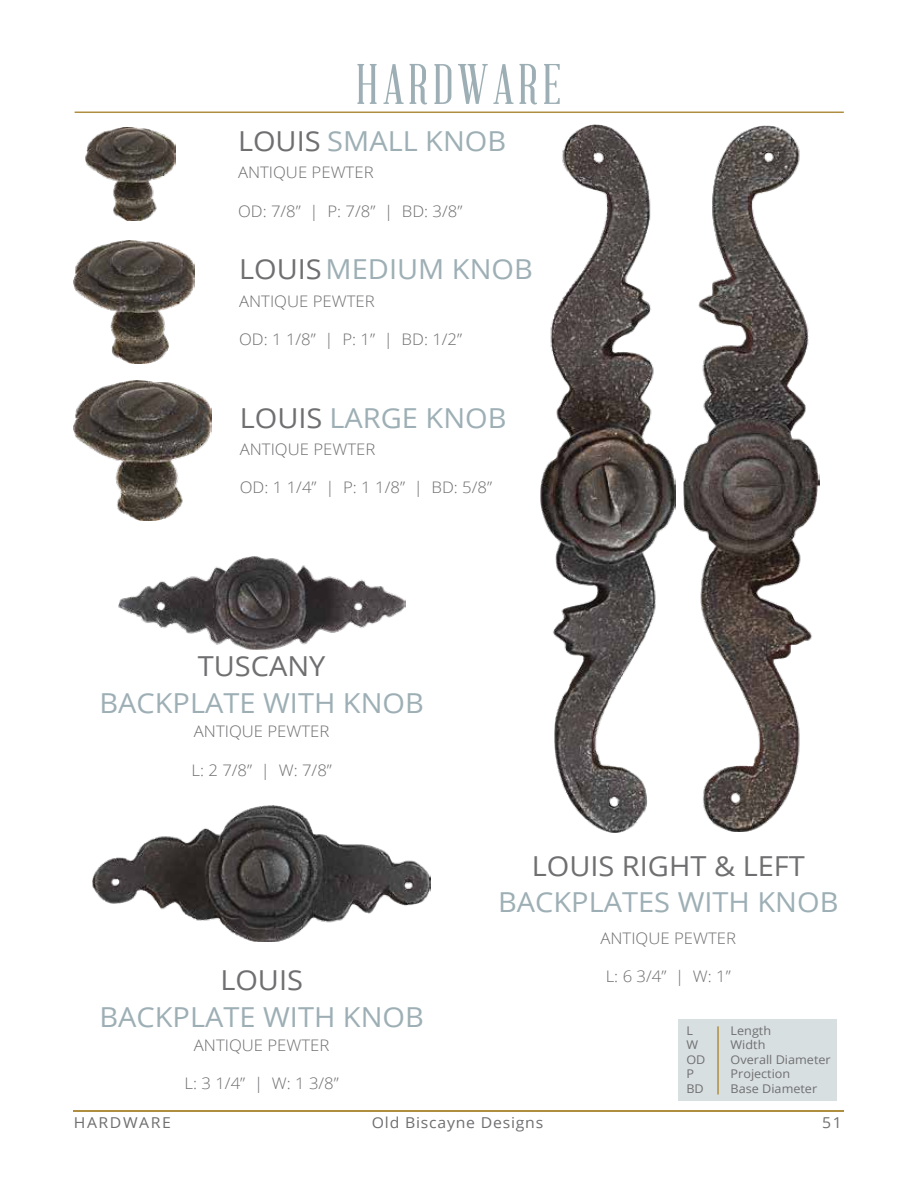
<style>
.page{position:relative;width:918px;height:1188px;background:#fff}
.page>*{position:absolute;margin:0;border:0;box-sizing:border-box;transform-origin:0 0}
.t1{font:55.95px "Abraham Lincoln";letter-spacing:.075em;color:#9dafb5}
.t2{font:27.6px "Open Sans";color:#9dafb5;scale:1.05 1}
.t3{font:27.6px "Open Sans";color:#6f6f71;scale:1.05 1}
.t4{font:300 15.9px "Open Sans";color:#6f6f71;scale:1.05 1}
.t5{font:15px "Open Sans";letter-spacing:.05em;color:#6f6f71;scale:1.05 1}
.t6{font:15px "Open Sans";letter-spacing:.1em;color:#6f6f71;scale:1.05 1}
.t7{font:12px/14.4px "Open Sans";color:#6f6f71;scale:1.05 1}
.s1{color:#6f6f71}
</style>
<div class="page">
<hr style="left:74px;top:1110px;width:770px;height:1px;background:#b08e3f">
<hr style="left:75px;top:112px;width:769px;height:1px;background:#b08e3f">
<img style="left:93px;top:805px;width:338px;height:136px">
<img style="left:683px;top:126px;width:137px;height:706px">
<img style="left:540px;top:125px;width:136px;height:708px">
<img style="left:74px;top:241px;width:120px;height:123px">
<img style="left:85px;top:128px;width:90px;height:92px">
<img style="left:74px;top:381px;width:137px;height:140px">
<img style="left:118px;top:557px;width:287px;height:93px">
<div style="left:678px;top:1019px;width:159px;height:82px;background:#d8dfe1"></div>
<hr style="left:717px;top:1026px;width:2px;height:69px;background:#b08e3f">
<h1 class="t1" style="left:356px;top:55px;width:207px">HARDWARE</h1>
<h2 class="t2" style="left:238px;top:122px;width:257px"><span class="s1">LOUIS</span> SMALL KNOB</h2>
<p class="t4" style="left:238px;top:162px;width:131px">ANTIQUE PEWTER</p>
<p class="t4" style="left:238px;top:200px;width:215px">OD: 7/8” | P: 7/8” | BD: 3/8”</p>
<h2 class="t2" style="left:239px;top:250px;width:281px"><span class="s1">LOUIS</span>MEDIUM KNOB</h2>
<p class="t4" style="left:239px;top:290px;width:131px">ANTIQUE PEWTER</p>
<p class="t4" style="left:239px;top:328px;width:214px">OD: 1 1/8” | P: 1” | BD: 1/2”</p>
<h2 class="t2" style="left:240px;top:399px;width:256px"><span class="s1">LOUIS</span> LARGE KNOB</h2>
<p class="t4" style="left:240px;top:439px;width:131px">ANTIQUE PEWTER</p>
<p class="t4" style="left:240px;top:477px;width:242px">OD: 1 1/4” | P: 1 1/8” | BD: 5/8”</p>
<h2 class="t3" style="left:198px;top:647px;width:123px">TUSCANY</h2>
<h2 class="t2" style="left:99px;top:684px;width:311px">BACKPLATE WITH KNOB</h2>
<p class="t4" style="left:194px;top:721px;width:131px">ANTIQUE PEWTER</p>
<p class="t4" style="left:192px;top:759px;width:135px">L: 2 7/8” | W: 7/8”</p>
<h2 class="t3" style="left:532px;top:847px;width:262px">LOUIS RIGHT &amp; LEFT</h2>
<h2 class="t2" style="left:498px;top:884px;width:326px">BACKPLATES WITH KNOB</h2>
<p class="t4" style="left:600px;top:928px;width:131px">ANTIQUE PEWTER</p>
<h2 class="t3" style="left:220px;top:961px;width:80px">LOUIS</h2>
<p class="t4" style="left:606px;top:966px;width:121px">L: 6 3/4” | W: 1”</p>
<h2 class="t2" style="left:99px;top:998px;width:311px">BACKPLATE WITH KNOB</h2>
<p class="t4" style="left:194px;top:1034px;width:131px">ANTIQUE PEWTER</p>
<p class="t4" style="left:185px;top:1073px;width:148px">L: 3 1/4” | W: 1 3/8”</p>
<p class="t7" style="left:686px;top:1023px;width:20px">L<br>W<br>OD<br>P<br>BD</p>
<p class="t7" style="left:731px;top:1023px;width:97px">Length<br>Width<br>Overall Diameter<br>Projection<br>Base Diameter</p>
<p class="t6" style="left:74px;top:1112px;width:94px">HARDWARE</p>
<p class="t5" style="left:372px;top:1112px;width:165px">Old Biscayne Designs</p>
<p class="t5" style="left:822px;top:1112px;width:20px">51</p>
</div>
